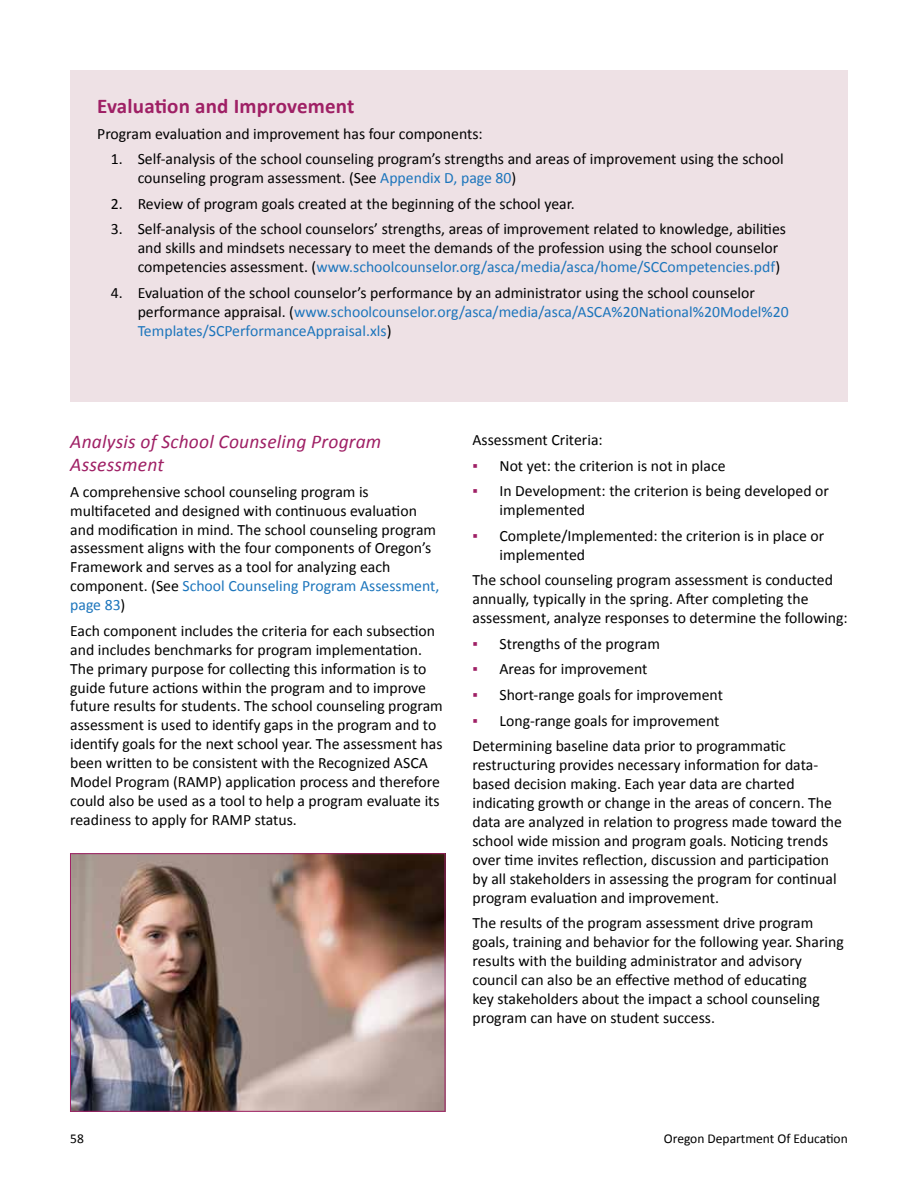
<style>
.page{position:relative;width:918px;height:1188px;background:#fff}
.page>*{position:absolute;margin:0;border:0;box-sizing:border-box;transform-origin:0 0}
.t1{font:700 21px "Calibri";letter-spacing:.01em;color:#9f2065}
.t2{font:italic 19.5px/23.4px "Calibri";letter-spacing:.01em;color:#9f2065}
.Body{font:15.75px/18.9px "Calibri";color:#000}
.t3{font:13.5px "Calibri";color:#000}
.s1{color:#1c75bc}
.s2{color:#9f2065}
</style>
<div class="page">
<div style="left:70px;top:70px;width:778px;height:332px;background:#eee1e5"></div>
<img style="left:72px;top:855px;width:371px;height:255px">
<div style="left:70px;top:853px;width:375px;height:259px;border:1px solid #9f2065"></div>
<h2 class="t1" style="left:97px;top:93px;width:259px">Evaluation and Improvement</h2>
<p class="Body" style="left:97px;top:124px;width:387px">Program evaluation and improvement has four components:</p>
<p class="Body" style="left:138px;top:150px;width:647px;text-indent:-27px">1. Self-analysis of the school counseling program’s strengths and areas of improvement using the school counseling program assessment. (See <span class="s1">Appendix D, page 80</span>)</p>
<p class="Body" style="left:111px;top:194px;width:465px">2. Review of program goals created at the beginning of the school year.</p>
<p class="Body" style="left:138px;top:220px;width:650px;text-indent:-27px">3. Self-analysis of the school counselors’ strengths, areas of improvement related to knowledge, abilities and skills and mindsets necessary to meet the demands of the profession using the school counselor competencies assessment. (<span class="s1">www.schoolcounselor.org/asca/media/asca/home/SCCompetencies.pdf</span>)</p>
<p class="Body" style="left:138px;top:283px;width:653px;text-indent:-27px">4. Evaluation of the school counselor’s performance by an administrator using the school counselor performance appraisal. (<span class="s1">www.schoolcounselor.org/asca/media/asca/ASCA%20National%20Model%20<br>Templates/SCPerformanceAppraisal.xls</span>)</p>
<h3 class="t2" style="left:70px;top:429px;width:313px">Analysis of School Counseling Program<br>Assessment</h3>
<p class="Body" style="left:70px;top:482px;width:371px">A comprehensive school counseling program is multifaceted and designed with continuous evaluation and modification in mind. The school counseling program assessment aligns with the four components of Oregon’s Framework and serves as a tool for analyzing each component. (See <span class="s1">School Counseling Program Assessment, page 83</span>)</p>
<p class="Body" style="left:70px;top:621px;width:374px">Each component includes the criteria for each subsection and includes benchmarks for program implementation.<br>The primary purpose for collecting this information is to guide future actions within the program and to improve future results for students. The school counseling program assessment is used to identify gaps in the program and to identify goals for the next school year. The assessment has been written to be consistent with the Recognized ASCA Model Program (RAMP) application process and therefore could also be used as a tool to help a program evaluate its readiness to apply for RAMP status.</p>
<p class="Body" style="left:472px;top:430px;width:132px">Assessment Criteria:</p>
<p class="Body" style="left:472px;top:456px;width:255px"><span class="s2">▪</span> Not yet: the criterion is not in place</p>
<p class="Body" style="left:500px;top:482px;width:331px;text-indent:-27px"><span class="s2">▪</span> In Development: the criterion is being developed or implemented</p>
<p class="Body" style="left:500px;top:526px;width:326px;text-indent:-27px"><span class="s2">▪</span> Complete/Implemented: the criterion is in place or implemented</p>
<p class="Body" style="left:472px;top:571px;width:377px">The school counseling program assessment is conducted annually, typically in the spring. After completing the assessment, analyze responses to determine the following:</p>
<p class="Body" style="left:472px;top:634px;width:189px"><span class="s2">▪</span> Strengths of the program</p>
<p class="Body" style="left:472px;top:660px;width:176px"><span class="s2">▪</span> Areas for improvement</p>
<p class="Body" style="left:472px;top:685px;width:252px"><span class="s2">▪</span> Short-range goals for improvement</p>
<p class="Body" style="left:472px;top:711px;width:248px"><span class="s2">▪</span> Long-range goals for improvement</p>
<p class="Body" style="left:472px;top:737px;width:371px">Determining baseline data prior to programmatic restructuring provides necessary information for data&shy;based decision making. Each year data are charted indicating growth or change in the areas of concern. The data are analyzed in relation to progress made toward the school wide mission and program goals. Noticing trends over time invites reflection, discussion and participation by all stakeholders in assessing the program for continual program evaluation and improvement.</p>
<p class="Body" style="left:472px;top:914px;width:373px">The results of the program assessment drive program goals, training and behavior for the following year. Sharing results with the building administrator and advisory council can also be an effective method of educating<br>key stakeholders about the impact a school counseling program can have on student success.</p>
<p class="t3" style="left:70px;top:1130px;width:15px">58</p>
<p class="t3" style="left:664px;top:1130px;width:185px">Oregon Department Of Education</p>
</div>
